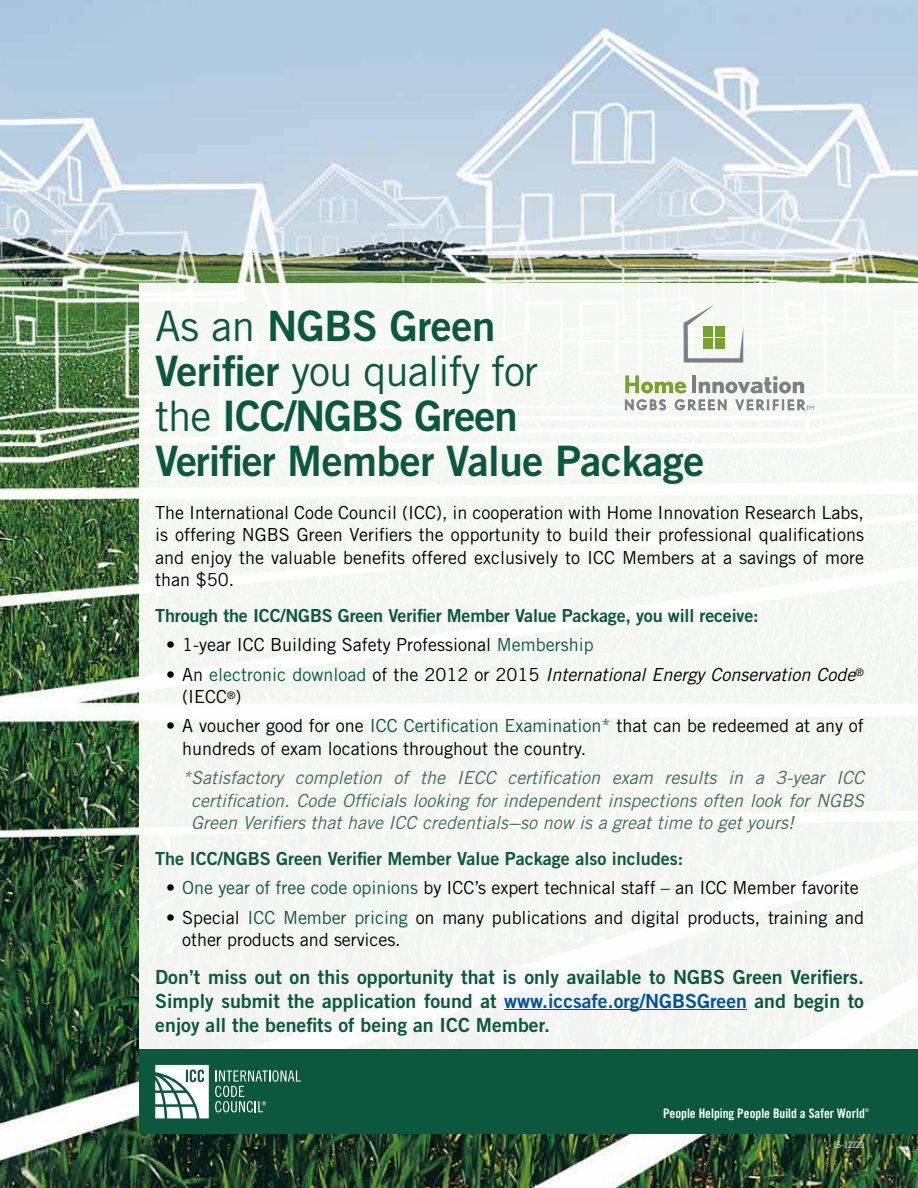
<style>
.page{position:relative;width:918px;height:1188px;background:#fff}
.page>*{position:absolute;margin:0;border:0;box-sizing:border-box;transform-origin:0 0}
.t1{font:42px/45px "Trade Gothic LT Std Bd 2";letter-spacing:-.01em;color:#0b583f}
.t2{font:42px "Trade Gothic LT Std";letter-spacing:-.025em;color:#0b583f}
.t3{font:19.5px/24px "Trade Gothic LT Std Bd 2";color:#0b583f;text-align:justify}
.t4{font:18px/22.5px "Trade Gothic LT Std";color:#000}
.t5{font:italic 18px/22.5px "Trade Gothic LT Std";color:#426e59;text-align:justify}
.t6{font:18px "Trade Gothic LT Std Bd 2";letter-spacing:-.01em;color:#0b583f}
.t7{font:italic 18px/22.5px "Trade Gothic LT Std";color:#000}
.t8{font:13.2px "Trade Gothic LT Std Bd Cn 20";color:#fff}
.t9{font:9px "Trade Gothic LT Std Cn 18";color:#fff}
.t10{font:5.1px "Trade Gothic LT Std";color:#fff}
.s1{font-family:"Trade Gothic LT Std"}
.s2{font-family:"Trade Gothic LT Std Bd 2"}
.s3{color:#0b583f}
.s4{font-style:normal}
.s5{font-style:normal;color:#0b583f}
.s6{color:#00539b}
</style>
<div class="page">
<img style="left:0;top:0;width:918px;height:1188px">
<div style="left:140px;top:284px;width:778px;height:766px;background:#f5f7f4"></div>
<hr style="left:504px;top:1009px;width:243px;height:1px;background:#00539b">
<svg style="left:625px;top:375px;width:61px;height:18px"></svg>
<hr style="left:692px;top:375px;width:4px;height:18px;background:#807f83">
<svg style="left:699px;top:376px;width:105px;height:17px"></svg>
<svg style="left:684px;top:305px;width:59px;height:58px"></svg>
<div style="left:704px;top:326px;width:9px;height:10px;background:#78a22f"></div>
<div style="left:715px;top:326px;width:10px;height:10px;background:#78a22f"></div>
<div style="left:704px;top:338px;width:9px;height:10px;background:#78a22f"></div>
<div style="left:715px;top:338px;width:10px;height:10px;background:#78a22f"></div>
<svg style="left:625px;top:400px;width:41px;height:10px"></svg>
<svg style="left:675px;top:400px;width:51px;height:10px"></svg>
<svg style="left:736px;top:400px;width:78px;height:10px"></svg>
<div style="left:140px;top:1050px;width:778px;height:84px;background:#0b583f"></div>
<svg style="left:155px;top:1065px;width:54px;height:53px"></svg>
<svg style="left:215px;top:1070px;width:86px;height:42px"></svg>
<h1 class="t1" style="left:155px;top:303px;width:342px"><span class="s1">As an</span> NGBS Green</h1>
<h1 class="t2" style="left:155px;top:345px;width:384px"><span class="s2">Verifier</span> you qualify for</h1>
<h1 class="t1" style="left:155px;top:393px;width:551px"><span class="s1">the</span> ICC/NGBS Green<br>Verifier Member Value Package</h1>
<p class="t4" style="left:155px;top:501px;width:710px;text-align:justify">The International Code Council (ICC), in cooperation with Home Innovation Research Labs, is offering NGBS Green Verifiers the opportunity to build their professional qualifications and enjoy the valuable benefits offered exclusively to ICC Members at a savings of more than $50.</p>
<p class="t6" style="left:155px;top:604px;width:605px">Through the ICC/NGBS Green Verifier Member Value Package, you will receive:</p>
<p class="t4" style="left:166px;top:633px;width:429px">• 1-year ICC Building Safety Professional <span class="s3">Membership</span></p>
<p class="t7" style="left:182px;top:663px;width:683px;text-indent:-16px"><span class="s4">• An</span> <span class="s5">electronic download</span> <span class="s4">of the 2012 or 2015</span> International Energy Conservation Code<sup>® </sup><span class="s4">(IECC</span><sup>®</sup><span class="s4">)</span></p>
<p class="t4" style="left:182px;top:714px;width:683px;text-indent:-16px">• A voucher good for one <span class="s3">ICC Certification Examination*</span> that can be redeemed at any of hundreds of exam locations throughout the country.</p>
<p class="t5" style="left:191px;top:767px;width:674px;text-indent:-9px">*Satisfactory completion of the IECC certification exam results in a 3-year ICC certification. Code Officials looking for independent inspections often look for NGBS Green Verifiers that have ICC credentials––so now is a great time to get yours!</p>
<p class="t6" style="left:155px;top:847px;width:530px">The ICC/NGBS Green Verifier Member Value Package also includes:</p>
<p class="t4" style="left:166px;top:876px;width:694px">• <span class="s3">One year of free code opinions</span> by ICC’s expert technical staff – an ICC Member favorite</p>
<p class="t4" style="left:182px;top:906px;width:683px;text-indent:-16px">• Special <span class="s3">ICC Member pricing</span> on many publications and digital products, training and other products and services.</p>
<p class="t3" style="left:155px;top:964px;width:710px">Don’t miss out on this opportunity that is only available to NGBS Green Verifiers.<br>Simply submit the application found at <span class="s6">www.iccsafe.org/NGBSGreen</span> and begin to enjoy all the benefits of being an ICC Member.</p>
<p class="t8" style="left:663px;top:1106px;width:203px">People Helping People Build a Safer World</p>
<p class="t10" style="left:865px;top:1108px;width:6px">®</p>
<p class="t9" style="left:833px;top:1139px;width:32px">16-12223</p>
</div>
